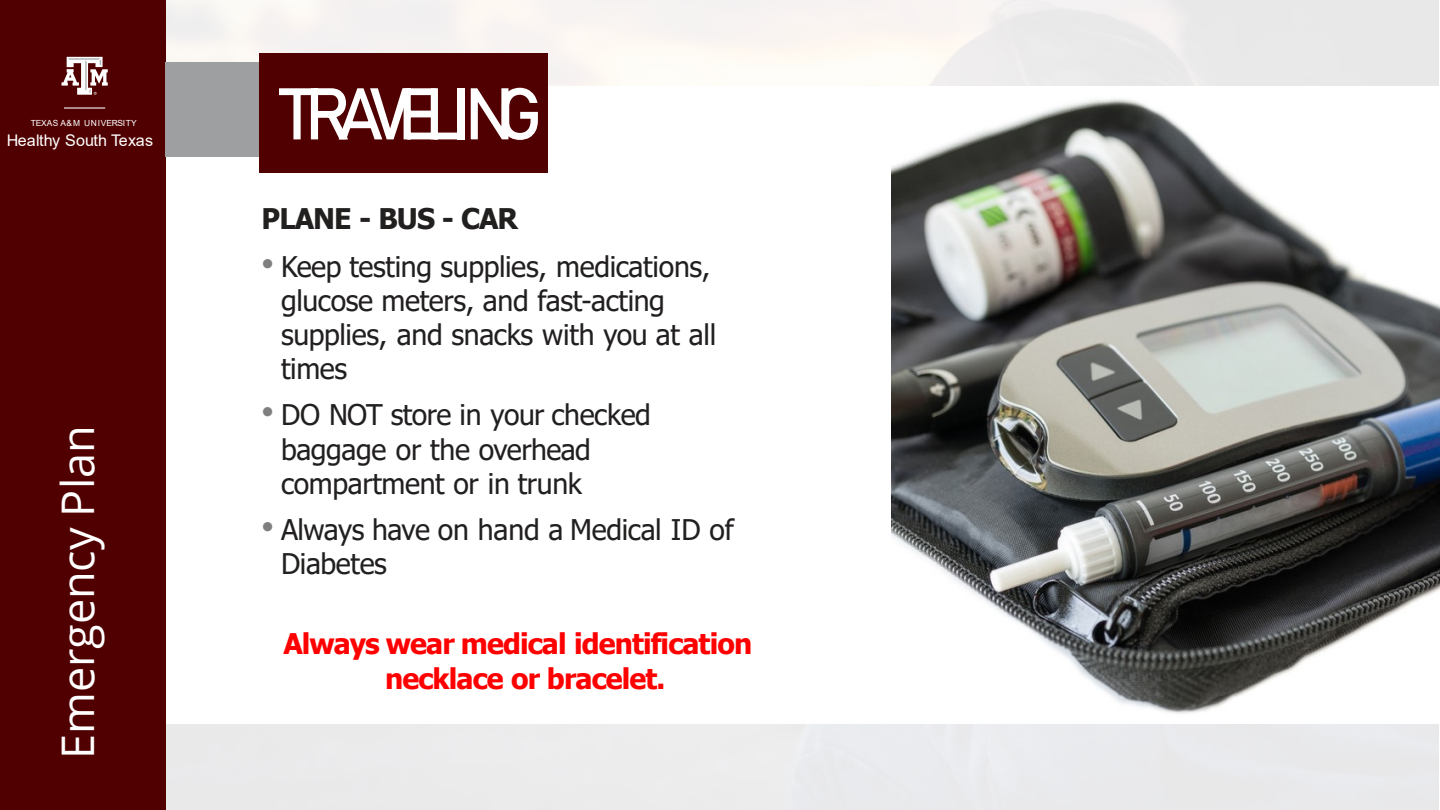
<style>
.page{position:relative;width:1440px;height:810px;background:#fff}
.page>*{position:absolute;margin:0;border:0;box-sizing:border-box;transform-origin:0 0}
.t1{font:72px "Bahnschrift";letter-spacing:-.2em;color:#fff}
.t2{font:45px "Open Sans";color:#fff}
.t3{font:28.5px/34.2px "Tahoma";letter-spacing:-.015em;color:#221f1f}
.t4{font:700 28.5px/34.2px "Tahoma";letter-spacing:-.03em;color:#f00;text-align:center}
.t5{font:700 28.5px "Tahoma";letter-spacing:-.035em;color:#221f1f}
.t6{font:16.05px "Arial";letter-spacing:.005em;color:#fff}
.t7{font:8.4px "Arial";letter-spacing:.015em;color:#fff}
.s1{font-family:"Arial";font-size:37.05px;color:#7f7f7f}
</style>
<div class="page">
<div style="left:0;top:0;width:1440px;height:810px;background:#fff;opacity:.9"></div>
<div style="left:166px;top:86px;width:1274px;height:638px;background:#fff"></div>
<div style="left:0;top:0;width:166px;height:810px;background:#500000"></div>
<div style="left:166px;top:62px;width:94px;height:95px;background:#9d9fa1"></div>
<div style="left:259px;top:53px;width:288px;height:119px;background:#500000"></div>
<img style="left:891px;top:99px;width:549px;height:615px">
<hr style="left:64px;top:107px;width:41px;height:2px;background:#fff">
<svg style="left:62px;top:57px;width:46px;height:38px"></svg>
<p class="t7" style="left:31px;top:118px;width:108px">TEXAS A&amp;M UNIVERSITY</p>
<p class="t6" style="left:7px;top:129px;width:148px">Healthy South Texas</p>
<p class="t2" style="left:47px;top:759px;width:335px;rotate:-90deg">Emergency Plan</p>
<h2 class="t1" style="left:280px;top:69px;width:265px">TRAVELING</h2>
<p class="t5" style="left:262px;top:199px;width:258px">PLANE - BUS - CAR</p>
<p class="t3" style="left:281px;top:251px;width:437px;text-indent:-20px"><span class="s1">•</span> Keep testing supplies, medications, glucose meters, and fast-acting supplies, and snacks with you at all times</p>
<p class="t3" style="left:281px;top:400px;width:371px;text-indent:-20px"><span class="s1">•</span> DO NOT store in your checked baggage or the overhead compartment or in trunk</p>
<p class="t3" style="left:281px;top:514px;width:454px;text-indent:-20px"><span class="s1">•</span> Always have on hand a Medical ID of<br>Diabetes</p>
<p class="t4" style="left:284px;top:628px;width:470px">Always wear medical identification necklace or bracelet.</p>
</div>
